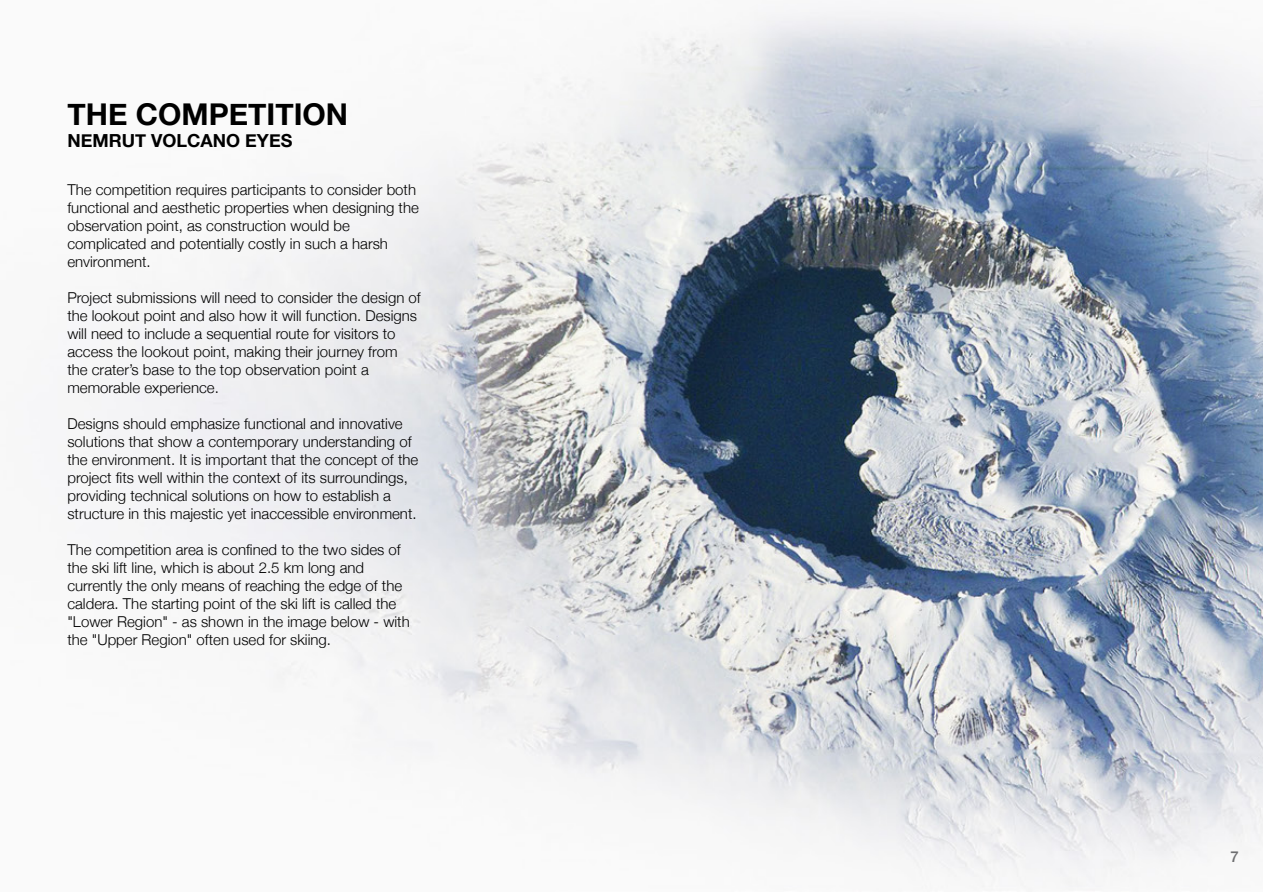
<style>
.page{position:relative;width:1263px;height:893px;background:#fff}
.page>*{position:absolute;margin:0;border:0;box-sizing:border-box;transform-origin:0 0}
.t1{font:700 30px "Helvetica Neue";color:#000}
.t2{font:700 18px "Helvetica Neue";color:#000}
.t3{font:300 15px/18px "Helvetica Neue";color:#000}
.t4{font:500 15px "Helvetica Neue";color:#6d6e70}
</style>
<div class="page">
<img style="left:102px;top:10px;width:1161px;height:880px">
<h1 class="t1" style="left:68px;top:91px;width:282px">THE COMPETITION</h1>
<p class="t2" style="left:68px;top:127px;width:226px">NEMRUT VOLCANO EYES</p>
<p class="t3" style="left:67px;top:179px;width:353px">The competition requires participants to consider both functional and aesthetic properties when designing the observation point, as construction would be complicated and potentially costly in such a harsh environment.</p>
<p class="t3" style="left:67px;top:287px;width:355px">Project submissions will need to consider the design of the lookout point and also how it will function. Designs will need to include a sequential route for visitors to access the lookout point, making their journey from the crater’s base to the top observation point a memorable experience.</p>
<p class="t3" style="left:67px;top:413px;width:352px">Designs should emphasize functional and innovative solutions that show a contemporary understanding of the environment. It is important that the concept of the project fits well within the context of its surroundings, providing technical solutions on how to establish a structure in this majestic yet inaccessible environment.</p>
<p class="t3" style="left:67px;top:539px;width:344px">The competition area is confined to the two sides of the ski lift line, which is about 2.5 km long and currently the only means of reaching the edge of the caldera. The starting point of the ski lift is called the "Lower Region" - as shown in the image below - with the "Upper Region" often used for skiing.</p>
<p class="t4" style="left:1230px;top:845px;width:10px">7</p>
</div>
